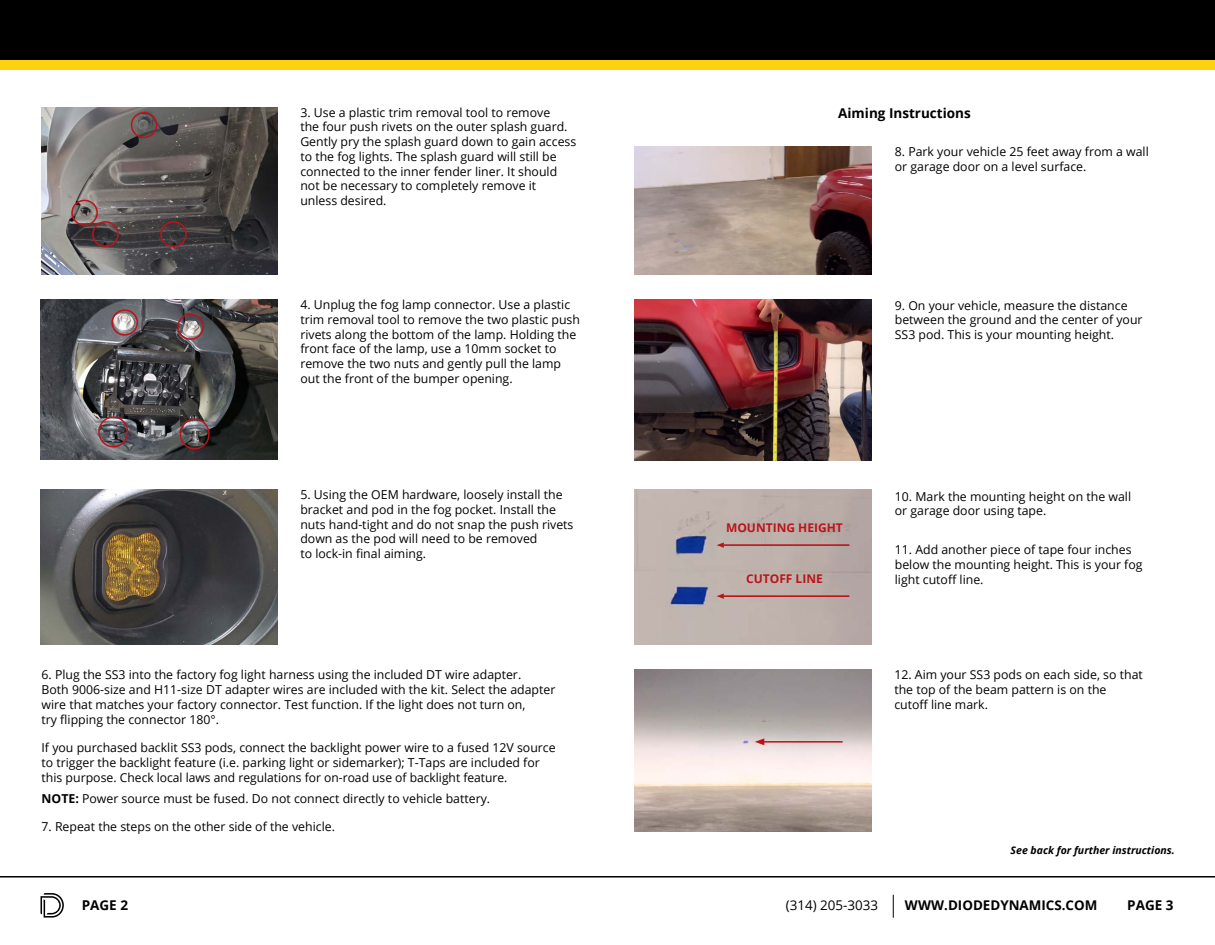
<style>
.page{position:relative;width:1215px;height:945px;background:#fff}
.page>*{position:absolute;margin:0;border:0;box-sizing:border-box;transform-origin:0 0}
.t1{font:700 13.5px "Open Sans";color:#000}
.t2{font:700 13.35px "Open Sans";color:#000}
.t3{font:13.35px "Open Sans";color:#000}
.t4{font:12.3px/14.7px "Open Sans";color:#000}
.t5{font:700 12px "Open Sans";color:#ba141a}
.t6{font:italic 700 10.5px "Open Sans";color:#000}
.s1{font-weight:700}
</style>
<div class="page">
<svg style="left:893px;top:895px;width:1px;height:23px"></svg>
<svg style="left:40px;top:893px;width:24px;height:25px"></svg>
<div style="left:0;top:9px;width:1215px;height:61px;background:#fed110"></div>
<div style="left:0;top:0;width:1215px;height:59px;background:#000"></div>
<hr style="left:0;top:876px;width:1215px;height:2px;background:#000">
<img style="left:635px;top:300px;width:236px;height:160px">
<img style="left:635px;top:146px;width:237px;height:128px">
<img style="left:42px;top:107px;width:235px;height:167px">
<div style="left:92px;top:221px;width:27px;height:26px;border:2px solid #ba141a;border-radius:50%"></div>
<img style="left:40px;top:300px;width:237px;height:159px">
<div style="left:160px;top:221px;width:27px;height:26px;border:2px solid #ba141a;border-radius:50%"></div>
<div style="left:71px;top:200px;width:27px;height:26px;border:2px solid #ba141a;border-radius:50%"></div>
<div style="left:131px;top:112px;width:26px;height:26px;border:2px solid #ba141a;border-radius:50%"></div>
<div style="left:111px;top:309px;width:27px;height:27px;border:2px solid #ba141a;border-radius:50%"></div>
<div style="left:177px;top:314px;width:27px;height:26px;border:2px solid #ba141a;border-radius:50%"></div>
<div style="left:98px;top:416px;width:30px;height:32px;border:2px solid #ba141a;border-radius:50%"></div>
<div style="left:180px;top:418px;width:30px;height:32px;border:2px solid #ba141a;border-radius:50%"></div>
<img style="left:41px;top:489px;width:236px;height:155px">
<img style="left:635px;top:490px;width:237px;height:154px">
<hr style="left:724px;top:544px;width:125px;height:2px;background:#ba141a">
<svg style="left:717px;top:542px;width:7px;height:6px"></svg>
<hr style="left:724px;top:595px;width:125px;height:2px;background:#ba141a">
<svg style="left:717px;top:594px;width:7px;height:5px"></svg>
<img style="left:634px;top:670px;width:237px;height:161px">
<hr style="left:762px;top:741px;width:81px;height:2px;background:#ba141a">
<svg style="left:755px;top:738px;width:9px;height:7px"></svg>
<p class="t4" style="left:300px;top:105px;width:277px">3. Use a plastic trim removal tool to remove<br>the four push rivets on the outer splash guard.<br>Gently pry the splash guard down to gain access to the fog lights. The splash guard will still be connected to the inner fender liner. It should not be necessary to completely remove it<br>unless desired.</p>
<p class="t4" style="left:300px;top:297px;width:281px">4. Unplug the fog lamp connector. Use a plastic trim removal tool to remove the two plastic push rivets along the bottom of the lamp. Holding the front face of the lamp, use a 10mm socket to remove the two nuts and gently pull the lamp out the front of the bumper opening.</p>
<p class="t4" style="left:300px;top:487px;width:275px">5. Using the OEM hardware, loosely install the bracket and pod in the fog pocket. Install the nuts hand-tight and do not snap the push rivets down as the pod will need to be removed<br>to lock-in final aiming.</p>
<p class="t4" style="left:42px;top:667px;width:515px">6. Plug the SS3 into the factory fog light harness using the included DT wire adapter.<br>Both 9006-size and H11-size DT adapter wires are included with the kit. Select the adapter wire that matches your factory connector. Test function. If the light does not turn on,<br>try flipping the connector 180°.</p>
<p class="t4" style="left:42px;top:740px;width:516px">If you purchased backlit SS3 pods, connect the backlight power wire to a fused 12V source to trigger the backlight feature (i.e. parking light or sidemarker); T-Taps are included for this purpose. Check local laws and regulations for on-road use of backlight feature.</p>
<p class="t4" style="left:42px;top:791px;width:450px"><span class="s1">NOTE:</span> Power source must be fused. Do not connect directly to vehicle battery.</p>
<p class="t4" style="left:42px;top:819px;width:295px">7. Repeat the steps on the other side of the vehicle.</p>
<p class="t1" style="left:838px;top:103px;width:134px">Aiming Instructions</p>
<p class="t4" style="left:895px;top:144px;width:255px">8. Park your vehicle 25 feet away from a wall or garage door on a level surface.</p>
<p class="t4" style="left:895px;top:298px;width:249px">9. On your vehicle, measure the distance between the ground and the center of your<br>SS3 pod. This is your mounting height.</p>
<p class="t5" style="left:726px;top:519px;width:118px">MOUNTING HEIGHT</p>
<p class="t5" style="left:746px;top:570px;width:78px">CUTOFF LINE</p>
<p class="t4" style="left:895px;top:489px;width:238px">10. Mark the mounting height on the wall or garage door using tape.</p>
<p class="t4" style="left:895px;top:542px;width:249px">11. Add another piece of tape four inches below the mounting height. This is your fog light cutoff line.</p>
<p class="t4" style="left:894px;top:667px;width:250px">12. Aim your SS3 pods on each side, so that the top of the beam pattern is on the cutoff line mark.</p>
<p class="t6" style="left:1011px;top:843px;width:166px">See back for further instructions.</p>
<p class="t1" style="left:82px;top:896px;width:48px">PAGE 2</p>
<p class="t3" style="left:786px;top:896px;width:94px">(314) 205-3033</p>
<p class="t2" style="left:905px;top:896px;width:194px">WWW.DIODEDYNAMICS.COM</p>
<p class="t1" style="left:1127px;top:896px;width:48px">PAGE 3</p>
</div>
